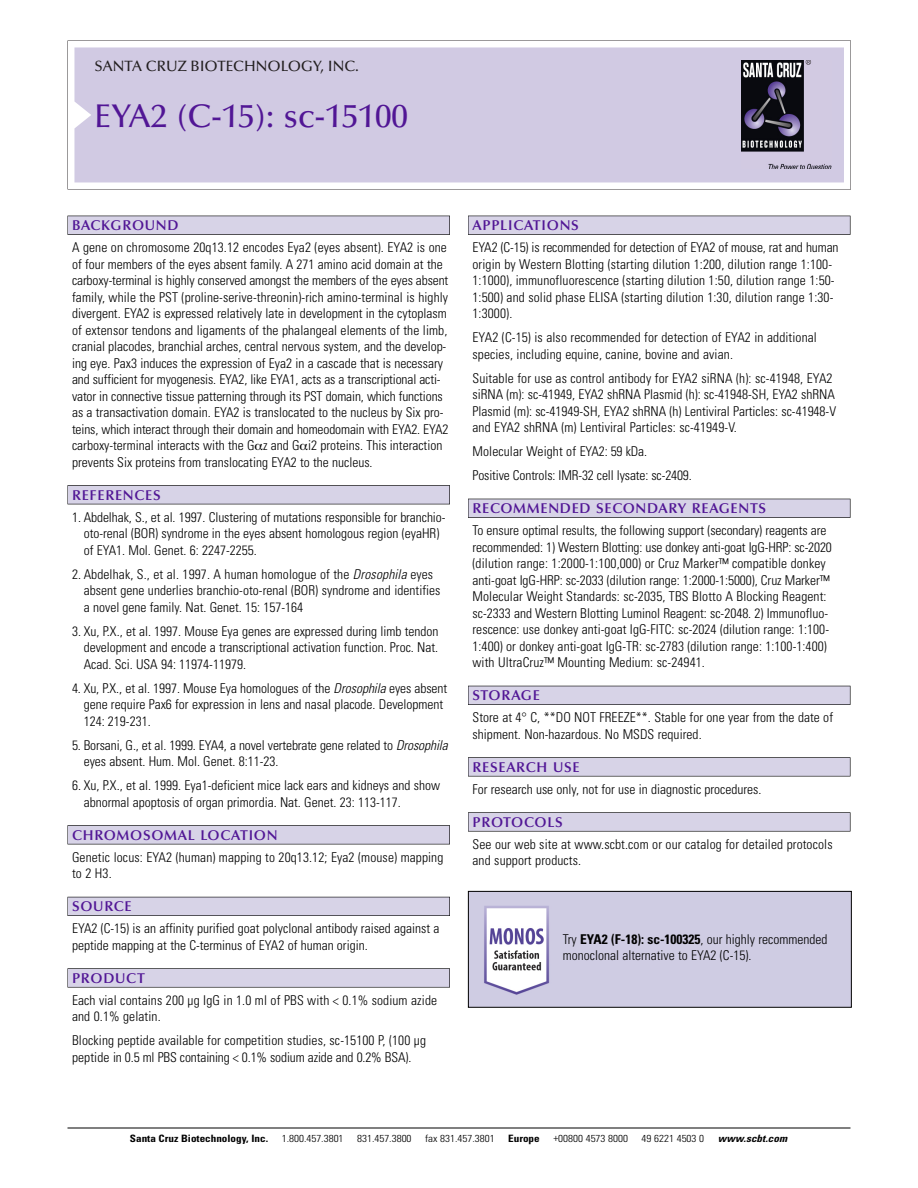
<style>
.page{position:relative;width:918px;height:1188px;background:#fff}
.page>*{position:absolute;margin:0;border:0;box-sizing:border-box;transform-origin:0 0}
.t1{font:500 33px "Optima";color:#511695}
.t2{font:500 15px "Optima";color:#231f20}
.t3{font:600 14.25px "Optima";letter-spacing:.05em;color:#511695}
.t4{font:300 condensed 13.5px/16.5px "Univers";color:#000}
.t5{font:300 condensed 10.2px "Univers";color:#000;scale:1.1 1}
.t6{font:700 condensed 10.2px "Univers";color:#000;scale:1.1 1}
.t7{font:italic 700 condensed 10.2px "Univers";letter-spacing:.005em;color:#000;scale:1.1 1}
.s1{font-style:italic}
.s2{font-weight:700}
</style>
<div class="page">
<svg style="left:68px;top:40px;width:783px;height:149px"></svg>
<div style="left:74px;top:47px;width:770px;height:135px;background:#d1cae3"></div>
<img style="left:741px;top:60px;width:90px;height:108px">
<div style="left:68px;top:216px;width:382px;height:19px;background:#525155"></div>
<div style="left:68px;top:216px;width:381px;height:18px;background:#d7d3e7"></div>
<div style="left:68px;top:485px;width:382px;height:19px;background:#525155"></div>
<div style="left:68px;top:486px;width:381px;height:18px;background:#d7d3e7"></div>
<div style="left:68px;top:825px;width:382px;height:19px;background:#545357"></div>
<div style="left:68px;top:826px;width:381px;height:18px;background:#d7d3e7"></div>
<div style="left:68px;top:897px;width:382px;height:19px;background:#54535a"></div>
<div style="left:68px;top:897px;width:381px;height:18px;background:#d7d3e7"></div>
<svg style="left:68px;top:968px;width:382px;height:20px"></svg>
<div style="left:68px;top:969px;width:381px;height:18px;background:#d7d3e7"></div>
<div style="left:468px;top:216px;width:382px;height:19px;background:#525155"></div>
<div style="left:468px;top:216px;width:382px;height:18px;background:#d7d3e7"></div>
<div style="left:468px;top:499px;width:382px;height:19px;background:#515055"></div>
<div style="left:468px;top:499px;width:382px;height:18px;background:#d7d3e7"></div>
<div style="left:468px;top:686px;width:382px;height:19px;background:#525158"></div>
<div style="left:468px;top:686px;width:382px;height:18px;background:#d7d3e7"></div>
<div style="left:468px;top:757px;width:382px;height:19px;background:#575759"></div>
<div style="left:468px;top:758px;width:382px;height:18px;background:#d7d3e7"></div>
<svg style="left:468px;top:812px;width:382px;height:20px"></svg>
<div style="left:468px;top:813px;width:382px;height:18px;background:#d7d3e7"></div>
<hr style="left:68px;top:1128px;width:782px;height:1px;background:#000">
<img style="left:470px;top:893px;width:380px;height:113px">
<div style="left:468px;top:891px;width:384px;height:117px;border:1px solid #000"></div>
<p class="t2" style="left:94px;top:61px;width:266px">SANTA CRUZ BIOTECHNOLOGY, INC.</p>
<h1 class="t1" style="left:94px;top:103px;width:315px">EYA2 (C-15): sc-15100</h1>
<p class="t3" style="left:72px;top:219px;width:108px">BACKGROUND</p>
<p class="t4" style="left:72px;top:240px;width:378px">A gene on chromosome 20q13.12 encodes Eya2 (eyes absent). EYA2 is one of four members of the eyes absent family. A 271 amino acid domain at the carboxy-terminal is highly conserved amongst the members of the eyes absent family, while the PST (proline-serive-threonin)-rich amino-terminal is highly divergent. EYA2 is expressed relatively late in development in the cytoplasm of extensor tendons and ligaments of the phalangeal elements of the limb, cranial placodes, branchial arches, central nervous system, and the develop&shy;ing eye. Pax3 induces the expression of Eya2 in a cascade that is necessary and sufficient for myogenesis. EYA2, like EYA1, acts as a transcriptional acti&shy;vator in connective tissue patterning through its PST domain, which functions as a transactivation domain. EYA2 is translocated to the nucleus by Six pro&shy;teins, which interact through their domain and homeodomain with EYA2. EYA2 carboxy-terminal interacts with the G z and G i2 proteins. This interaction prevents Six proteins from translocating EYA2 to the nucleus.</p>
<p class="t3" style="left:72px;top:489px;width:90px">REFERENCES</p>
<p class="t4" style="left:84px;top:510px;width:363px;text-indent:-12px">1. Abdelhak, S., et al. 1997. Clustering of mutations responsible for branchio&shy;oto-renal (BOR) syndrome in the eyes absent homologous region (eyaHR) of EYA1. Mol. Genet. 6: 2247-2255.</p>
<p class="t4" style="left:84px;top:567px;width:358px;text-indent:-12px">2. Abdelhak, S., et al. 1997. A human homologue of the <span class="s1">Drosophila</span> eyes absent gene underlies branchio-oto-renal (BOR) syndrome and identifies a novel gene family. Nat. Genet. 15: 157-164</p>
<p class="t4" style="left:84px;top:624px;width:356px;text-align:justify;text-indent:-12px">3. Xu, P.X., et al. 1997. Mouse Eya genes are expressed during limb tendon development and encode a transcriptional activation function. Proc. Nat.<br>Acad. Sci. USA 94: 11974-11979.</p>
<p class="t4" style="left:84px;top:681px;width:365px;text-indent:-12px">4. Xu, P.X., et al. 1997. Mouse Eya homologues of the <span class="s1">Drosophila</span> eyes absent gene require Pax6 for expression in lens and nasal placode. Development<br>124: 219-231.</p>
<p class="t4" style="left:84px;top:738px;width:366px;text-indent:-12px">5. Borsani, G., et al. 1999. EYA4, a novel vertebrate gene related to <span class="s1">Drosophila </span>eyes absent. Hum. Mol. Genet. 8:11-23.</p>
<p class="t4" style="left:84px;top:778px;width:358px;text-indent:-12px">6. Xu, P.X., et al. 1999. Eya1-deficient mice lack ears and kidneys and show abnormal apoptosis of organ primordia. Nat. Genet. 23: 113-117.</p>
<p class="t3" style="left:72px;top:829px;width:207px">CHROMOSOMAL LOCATION</p>
<p class="t4" style="left:72px;top:850px;width:373px">Genetic locus: EYA2 (human) mapping to 20q13.12; Eya2 (mouse) mapping to 2 H3.</p>
<p class="t3" style="left:72px;top:901px;width:61px">SOURCE</p>
<p class="t4" style="left:72px;top:921px;width:369px">EYA2 (C-15) is an affinity purified goat polyclonal antibody raised against a peptide mapping at the C-terminus of EYA2 of human origin.</p>
<p class="t3" style="left:72px;top:972px;width:74px">PRODUCT</p>
<p class="t4" style="left:72px;top:993px;width:367px">Each vial contains 200 µg IgG in 1.0 ml of PBS with &lt; 0.1% sodium azide and 0.1% gelatin.</p>
<p class="t4" style="left:72px;top:1033px;width:356px">Blocking peptide available for competition studies, sc-15100 P, (100 µg peptide in 0.5 ml PBS containing &lt; 0.1% sodium azide and 0.2% BSA).</p>
<p class="t3" style="left:473px;top:219px;width:108px">APPLICATIONS</p>
<p class="t4" style="left:473px;top:240px;width:368px">EYA2 (C-15) is recommended for detection of EYA2 of mouse, rat and human origin by Western Blotting (starting dilution 1:200, dilution range 1:100- 1:1000), immunofluorescence (starting dilution 1:50, dilution range 1:50- 1:500) and solid phase ELISA (starting dilution 1:30, dilution range 1:30- 1:3000).</p>
<p class="t4" style="left:473px;top:330px;width:346px">EYA2 (C-15) is also recommended for detection of EYA2 in additional species, including equine, canine, bovine and avian.</p>
<p class="t4" style="left:473px;top:371px;width:365px">Suitable for use as control antibody for EYA2 siRNA (h): sc-41948, EYA2 siRNA (m): sc-41949, EYA2 shRNA Plasmid (h): sc-41948-SH, EYA2 shRNA Plasmid (m): sc-41949-SH, EYA2 shRNA (h) Lentiviral Particles: sc-41948-V and EYA2 shRNA (m) Lentiviral Particles: sc-41949-V.</p>
<p class="t4" style="left:473px;top:440px;width:221px;line-height:24px">Molecular Weight of EYA2: 59 kDa.<br>Positive Controls: IMR-32 cell lysate: sc-2409.</p>
<p class="t3" style="left:473px;top:503px;width:295px">RECOMMENDED SECONDARY REAGENTS</p>
<p class="t4" style="left:473px;top:523px;width:361px">To ensure optimal results, the following support (secondary) reagents are recommended: 1) Western Blotting: use donkey anti-goat IgG-HRP: sc-2020 (dilution range: 1:2000-1:100,000) or Cruz Marker™ compatible donkey anti-goat IgG-HRP: sc-2033 (dilution range: 1:2000-1:5000), Cruz Marker™ Molecular Weight Standards: sc-2035, TBS Blotto A Blocking Reagent: sc-2333 and Western Blotting Luminol Reagent: sc-2048. 2) Immunofluo&shy;rescence: use donkey anti-goat IgG-FITC: sc-2024 (dilution range: 1:100- 1:400) or donkey anti-goat IgG-TR: sc-2783 (dilution range: 1:100-1:400) with UltraCruz™ Mounting Medium: sc-24941.</p>
<p class="t3" style="left:473px;top:690px;width:69px">STORAGE</p>
<p class="t4" style="left:473px;top:710px;width:362px">Store at 4° C, **DO NOT FREEZE**. Stable for one year from the date of shipment. Non-hazardous. No MSDS required.</p>
<p class="t3" style="left:473px;top:761px;width:109px">RESEARCH USE</p>
<p class="t4" style="left:473px;top:782px;width:290px">For research use only, not for use in diagnostic procedures.</p>
<p class="t3" style="left:473px;top:816px;width:92px">PROTOCOLS</p>
<p class="t4" style="left:473px;top:837px;width:362px">See our web site at www.scbt.com or our catalog for detailed protocols and support products.</p>
<p class="t4" style="left:563px;top:932px;width:266px">Try <span class="s2">EYA2 (F-18): sc-100325</span>, our highly recommended monoclonal alternative to EYA2 (C-15).</p>
<p class="t6" style="left:130px;top:1135px;width:127px">Santa Cruz Biotechnology, Inc.</p>
<p class="t5" style="left:282px;top:1135px;width:58px">1.800.457.3801</p>
<p class="t5" style="left:357px;top:1135px;width:51px">831.457.3800</p>
<p class="t5" style="left:425px;top:1135px;width:65px">fax 831.457.3801</p>
<p class="t6" style="left:508px;top:1135px;width:30px">Europe</p>
<p class="t5" style="left:553px;top:1135px;width:69px">+00800 4573 8000</p>
<p class="t5" style="left:642px;top:1135px;width:58px">49 6221 4503 0</p>
<p class="t7" style="left:718px;top:1135px;width:64px">www.scbt.com</p>
</div>
